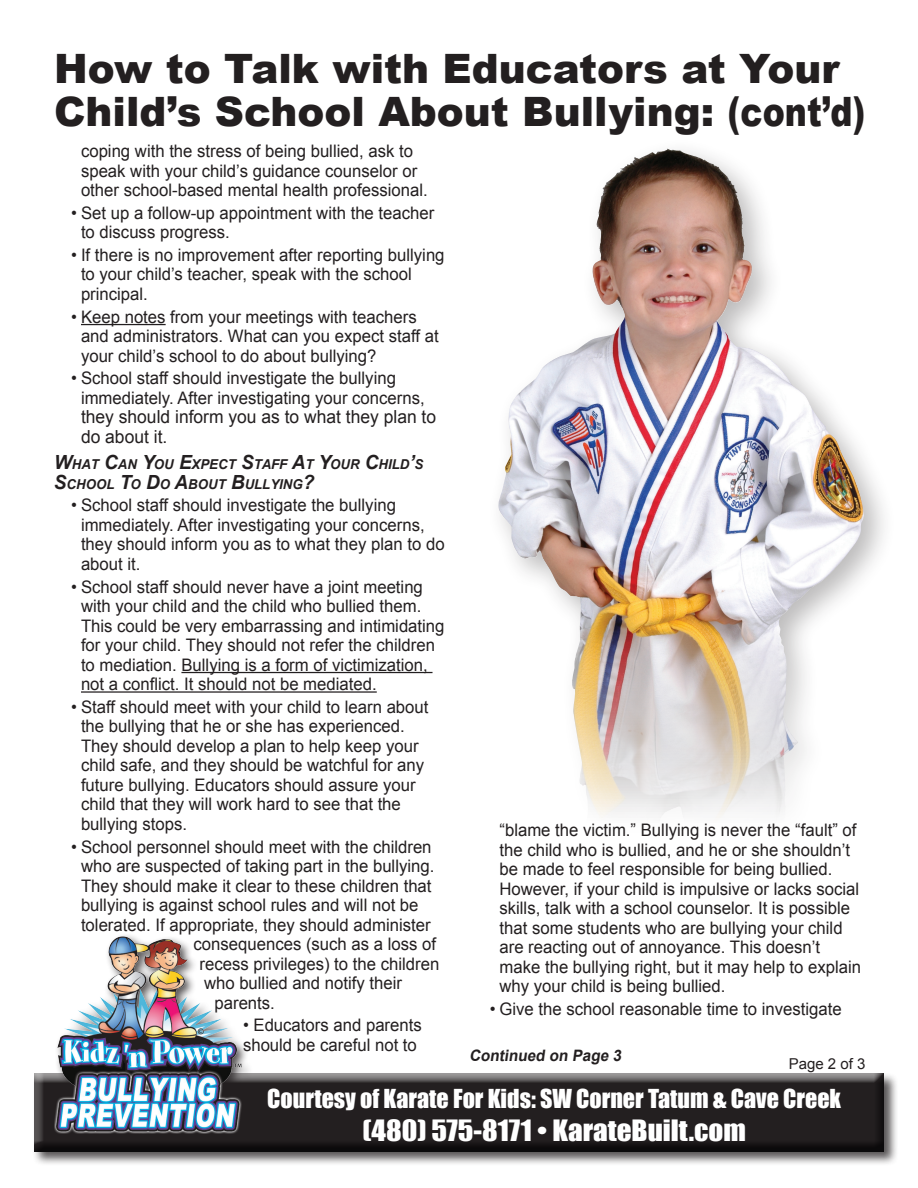
<style>
.page{position:relative;width:918px;height:1188px;background:#fff}
.page>*{position:absolute;margin:0;border:0;box-sizing:border-box;transform-origin:0 0}
.t1{font:900 40.5px/43.5px "Arial";color:#231f20}
.t2{font:27px "Impact";color:#fff;scale:1.08 1}
.t3{font:24px "Impact";color:#fff}
.t4{font:18px/19.5px "Arial";color:#231f20}
.t5{font:17.25px/19.5px "Arial";color:#231f20}
.t6{font:700 15.75px "Arial";color:#231f20}
.t7{font:15px "Arial";color:#231f20}
.t8{font:italic 700 13.65px/19.5px "Arial";color:#231f20}
.s1{font-size:19.5px}
</style>
<div class="page">
<div style="left:33px;top:1072px;width:866px;height:94px;background:#231f20;opacity:.75"></div>
<div style="left:33px;top:1073px;width:852px;height:80px;background:#231f20;opacity:.75"></div>
<div style="left:51px;top:933px;width:201px;height:213px;background:#231f20;opacity:.75"></div>
<img style="left:54px;top:933px;width:190px;height:201px">
<hr style="left:81px;top:324px;width:85px;height:1px;background:#231f20">
<hr style="left:181px;top:672px;width:252px;height:1px;background:#231f20">
<hr style="left:81px;top:691px;width:296px;height:2px;background:#231f20">
<div style="left:485px;top:135px;width:409px;height:706px;background:#231f20;opacity:.3"></div>
<img style="left:498px;top:149px;width:289px;height:692px">
<h1 class="t1" style="left:54px;top:46px;width:813px">How to Talk with Educators at Your<br>Child’s School About Bullying: (cont’d)</h1>
<p class="t5" style="left:81px;top:141px;width:348px">coping with the stress of being bullied, ask to speak with your child’s guidance counselor or other school-based mental health professional.</p>
<p class="t5" style="left:81px;top:203px;width:355px;text-indent:-10px">• Set up a follow-up appointment with the teacher to discuss progress.</p>
<p class="t5" style="left:81px;top:245px;width:365px;text-indent:-10px">• If there is no improvement after reporting bullying to your child’s teacher, speak with the school principal.</p>
<p class="t5" style="left:81px;top:307px;width:359px;text-indent:-10px">• Keep notes from your meetings with teachers and administrators. What can you expect staff at your child’s school to do about bullying?</p>
<p class="t5" style="left:81px;top:369px;width:345px;text-indent:-10px">• School staff should investigate the bullying immediately. After investigating your concerns,</p>
<p class="t4" style="left:81px;top:408px;width:357px">they should inform you as to what they plan to do about it.</p>
<p class="t8" style="left:54px;top:455px;width:371px"><span class="s1">W</span>HAT <span class="s1">C</span>AN <span class="s1">Y</span>OU <span class="s1">E</span>XPECT <span class="s1">S</span>TA FF <span class="s1">A</span>T <span class="s1">Y</span>OUR <span class="s1">C</span>HILD<span class="s1">’</span>S<br><span class="s1">S</span>CHOOL <span class="s1">T</span>O <span class="s1">D</span>O <span class="s1">A</span>BOUT <span class="s1">B</span>ULLYING<span class="s1">?</span></p>
<p class="t5" style="left:81px;top:496px;width:365px;text-indent:-10px">• School staff should investigate the bullying immediately. After investigating your concerns, they should inform you as to what they plan to do about it.</p>
<p class="t5" style="left:81px;top:577px;width:365px;text-indent:-10px">• School staff should never have a joint meeting with your child and the child who bullied them.<br>This could be very embarrassing and intimidating for your child. They should not refer the children to mediation. Bullying is a form of victimization, not a conflict. It should not be mediated.</p>
<p class="t5" style="left:81px;top:697px;width:349px;text-indent:-10px">• Staff should meet with your child to learn about the bullying that he or she has experienced.<br>They should develop a plan to help keep your child safe, and they should be watchful for any future bullying. Educators should assure your child that they will work hard to see that the bullying stops.</p>
<p class="t5" style="left:71px;top:837px;width:362px">• School personnel should meet with the children</p>
<p class="t5" style="left:81px;top:856px;width:355px">who are suspected of taking part in the bullying.</p>
<p class="t5" style="left:81px;top:876px;width:352px">They should make it clear to these children that</p>
<p class="t5" style="left:81px;top:895px;width:339px">bullying is against school rules and will not be</p>
<p class="t5" style="left:81px;top:915px;width:351px">tolerated. If appropriate, they should administer</p>
<p class="t5" style="left:193px;top:934px;width:244px">consequences (such as a loss of</p>
<p class="t5" style="left:200px;top:954px;width:241px">recess privileges) to the children</p>
<p class="t5" style="left:204px;top:973px;width:200px">who bullied and notify their</p>
<p class="t5" style="left:215px;top:993px;width:62px">parents.</p>
<p class="t5" style="left:243px;top:1016px;width:180px">• Educators and parents should be careful not to</p>
<p class="t5" style="left:500px;top:820px;width:363px">“blame the victim.” Bullying is never the “fault” of the child who is bullied, and he or she shouldn’t be made to feel responsible for being bullied.<br>However, if your child is impulsive or lacks social skills, talk with a school counselor. It is possible that some students who are bullying your child are reacting out of annoyance. This doesn’t make the bullying right, but it may help to explain why your child is being bullied.</p>
<p class="t5" style="left:490px;top:999px;width:353px">• Give the school reasonable time to investigate</p>
<p class="t7" style="left:789px;top:1054px;width:78px">Page 2 of 3</p>
<p class="t6" style="left:469px;top:1045px;width:157px">Continued on Page 3</p>
<h3 class="t3" style="left:267px;top:1080px;width:575px">Courtesy of Karate For Kids: SW Corner Tatum &amp; Cave Creek</h3>
<h2 class="t2" style="left:362px;top:1109px;width:356px">(480) 575-8171 • KarateBuilt.com</h2>
</div>
